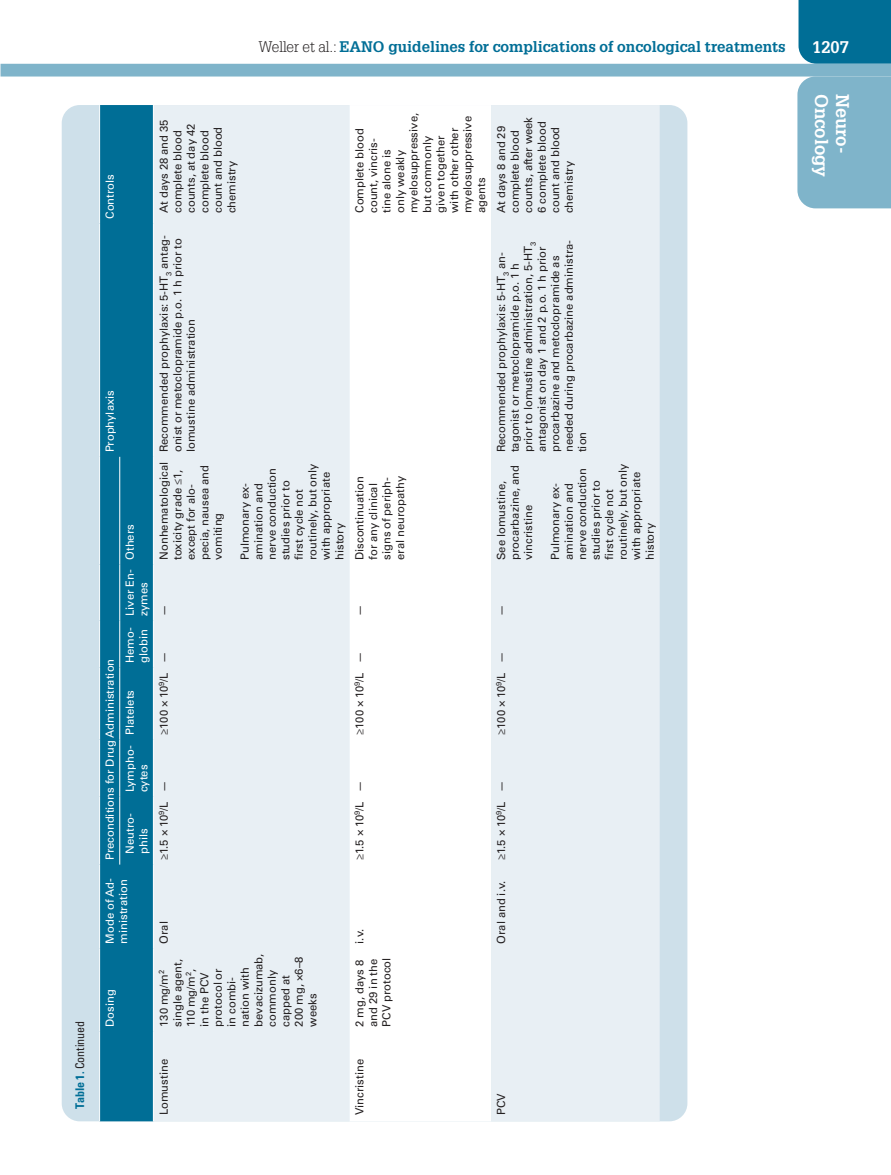
<style>
.page{position:relative;width:891px;height:1175px;background:#fff}
.page>*{position:absolute;margin:0;border:0;box-sizing:border-box;transform-origin:0 0}
.t1{font:700 18px "Glypha LT Std";color:#fff}
.t2{font:700 16.5px "Glypha LT Std";color:#fff}
.t3{font:700 15px "Glypha LT Std";color:#006e96}
.t4{font:condensed 12px "Univers LT Std";color:#231f20}
.t5{font:11.25px/13.5px "Univers LT Std";color:#231f20}
.t6{font:11.25px/13.5px "Univers LT Std";color:#fff}
.s1{font-weight:700;color:#006e96}
.s2{font-weight:300;color:#231f20}
</style>
<div class="page">
<div style="left:799px;top:0;width:92px;height:64px;background:#006e96"></div>
<div style="left:1px;top:64px;width:890px;height:12px;background:#7fb4ca"></div>
<div style="left:797px;top:76px;width:94px;height:132px;background:#7fb4ca"></div>
<div style="left:62px;top:105px;width:625px;height:1016px;background:#cee0ea;border-radius:18px"></div>
<svg style="left:100px;top:105px;width:53px;height:1016px;background:#036f97"></svg>
<div style="left:154px;top:105px;width:506px;height:1016px;background:#e8eff4"></div>
<div style="left:349px;top:105px;width:142px;height:1016px;background:#fff"></div>
<hr style="left:99px;top:1031px;width:1px;height:90px;background:#fff">
<hr style="left:153px;top:1031px;width:1px;height:90px;background:#fff">
<hr style="left:99px;top:948px;width:1px;height:83px;background:#fff">
<hr style="left:153px;top:948px;width:1px;height:83px;background:#fff">
<hr style="left:99px;top:864px;width:1px;height:84px;background:#fff">
<hr style="left:153px;top:864px;width:1px;height:84px;background:#fff">
<hr style="left:99px;top:796px;width:1px;height:68px;background:#fff">
<hr style="left:99px;top:739px;width:1px;height:57px;background:#fff">
<hr style="left:99px;top:667px;width:1px;height:72px;background:#fff">
<hr style="left:99px;top:620px;width:1px;height:47px;background:#fff">
<hr style="left:99px;top:564px;width:1px;height:56px;background:#fff">
<hr style="left:99px;top:457px;width:1px;height:107px;background:#fff">
<hr style="left:99px;top:223px;width:1px;height:234px;background:#fff">
<hr style="left:153px;top:223px;width:1px;height:234px;background:#fff">
<hr style="left:99px;top:105px;width:1px;height:118px;background:#fff">
<hr style="left:153px;top:105px;width:1px;height:118px;background:#fff">
<hr style="left:119px;top:796px;width:1px;height:68px;background:#fff">
<hr style="left:153px;top:796px;width:1px;height:68px;background:#fff">
<hr style="left:119px;top:739px;width:1px;height:57px;background:#fff">
<hr style="left:153px;top:739px;width:1px;height:57px;background:#fff">
<hr style="left:119px;top:667px;width:1px;height:72px;background:#fff">
<hr style="left:153px;top:667px;width:1px;height:72px;background:#fff">
<hr style="left:119px;top:620px;width:1px;height:47px;background:#fff">
<hr style="left:153px;top:620px;width:1px;height:47px;background:#fff">
<hr style="left:119px;top:564px;width:1px;height:56px;background:#fff">
<hr style="left:153px;top:564px;width:1px;height:56px;background:#fff">
<hr style="left:119px;top:457px;width:1px;height:107px;background:#fff">
<hr style="left:153px;top:457px;width:1px;height:107px;background:#fff">
<p class="t4" style="left:72px;top:1108px;width:89px;rotate:-90deg"><span class="s1">Table 1.</span> Continued</p>
<p class="t6" style="left:103px;top:219px;width:46px;rotate:-90deg">Controls</p>
<p class="t6" style="left:103px;top:452px;width:64px;rotate:-90deg">Prophylaxis</p>
<p class="t6" style="left:103px;top:860px;width:203px;rotate:-90deg">Preconditions for Drug Administration</p>
<p class="t6" style="left:123px;top:560px;width:37px;rotate:-90deg">Others</p>
<p class="t6" style="left:123px;top:616px;width:48px;rotate:-90deg">Liver En&shy;zymes</p>
<p class="t6" style="left:123px;top:663px;width:37px;rotate:-90deg">Hemo&shy;globin</p>
<p class="t6" style="left:123px;top:735px;width:47px;rotate:-90deg">Platelets</p>
<p class="t6" style="left:123px;top:792px;width:48px;rotate:-90deg">Lympho&shy;cytes</p>
<p class="t6" style="left:123px;top:854px;width:42px;rotate:-90deg">Neutro&shy;phils</p>
<p class="t6" style="left:103px;top:943px;width:67px;rotate:-90deg">Mode of Ad&shy;ministration</p>
<p class="t6" style="left:103px;top:1026px;width:39px;rotate:-90deg">Dosing</p>
<p class="t5" style="left:157px;top:213px;width:95px;rotate:-90deg">At days 28 and 35 complete blood counts, at day 42 complete blood count and blood chemistry</p>
<p class="t5" style="left:157px;top:452px;width:219px;rotate:-90deg">Recommended prophylaxis: 5-HT<sub>3</sub> antag&shy;onist or metoclopramide p.o. 1 h prior to lomustine administration</p>
<h3 class="t3" style="left:259px;top:37px;width:528px"><span class="s2">Weller et al.:</span> EANO guidelines for complications of oncological treatments</h3>
<h2 class="t2" style="left:812px;top:37px;width:38px">1207</h2>
<h1 class="t1" style="left:833px;top:94px;width:85px;rotate:90deg">Oncology</h1>
<h1 class="t1" style="left:854px;top:94px;width:61px;rotate:90deg">Neuro-</h1>
<p class="t5" style="left:353px;top:213px;width:102px;rotate:-90deg">Complete blood count, vincris-<br>tine alone is<br>only weakly myelosuppressive, but commonly given together with other other myelosuppressive agents</p>
<p class="t5" style="left:495px;top:213px;width:97px;rotate:-90deg">At days 8 and 29 complete blood counts, after week<br>6 complete blood count and blood chemistry</p>
<p class="t5" style="left:495px;top:452px;width:214px;rotate:-90deg">Recommended prophylaxis: 5-HT<sub>3</sub> an&shy;tagonist or metoclopramide p.o. 1 h prior to lomustine administration, 5-HT<sub>3 </sub>antagonist on day 1 and 2 p.o. 1 h prior procarbazine and metoclopramide as needed during procarbazine administra&shy;tion</p>
<p class="t5" style="left:157px;top:560px;width:100px;rotate:-90deg">Nonhematological toxicity grade ≤1, except for alo&shy;pecia, nausea and vomiting</p>
<p class="t5" style="left:238px;top:560px;width:98px;rotate:-90deg">Pulmonary ex&shy;amination and nerve conduction studies prior to first cycle not routinely, but only with appropriate history</p>
<p class="t5" style="left:353px;top:560px;width:85px;rotate:-90deg">Discontinuation for any clinical signs of periph&shy;eral neuropathy</p>
<p class="t5" style="left:157px;top:616px;width:13px;rotate:-90deg">—</p>
<p class="t5" style="left:157px;top:735px;width:85px;rotate:-90deg">≥100 × 10<sup>9</sup>/L —</p>
<p class="t5" style="left:353px;top:616px;width:13px;rotate:-90deg">—</p>
<p class="t5" style="left:353px;top:735px;width:85px;rotate:-90deg">≥100 × 10<sup>9</sup>/L —</p>
<p class="t5" style="left:157px;top:860px;width:81px;rotate:-90deg">≥1.5 × 10<sup>9</sup>/L —</p>
<p class="t5" style="left:353px;top:860px;width:81px;rotate:-90deg">≥1.5 × 10<sup>9</sup>/L —</p>
<p class="t5" style="left:157px;top:943px;width:24px;rotate:-90deg">Oral</p>
<p class="t5" style="left:157px;top:1026px;width:75px;rotate:-90deg">130 mg/m<sup>2 </sup>single agent,<br>110 mg/m<sup>2</sup>,<br>in the PCV protocol or<br>in combi&shy;nation with bevacizumab, commonly capped at<br>200 mg, ×6–8 weeks</p>
<p class="t5" style="left:353px;top:943px;width:16px;rotate:-90deg">i.v.</p>
<p class="t5" style="left:353px;top:1026px;width:71px;rotate:-90deg">2 mg, days 8 and 29 in the<br>PCV protocol</p>
<p class="t5" style="left:495px;top:560px;width:96px;rotate:-90deg">See lomustine, procarbazine, and vincristine</p>
<p class="t5" style="left:549px;top:560px;width:98px;rotate:-90deg">Pulmonary ex&shy;amination and nerve conduction studies prior to first cycle not routinely, but only with appropriate history</p>
<p class="t5" style="left:495px;top:616px;width:13px;rotate:-90deg">—</p>
<p class="t5" style="left:495px;top:735px;width:85px;rotate:-90deg">≥100 × 10<sup>9</sup>/L —</p>
<p class="t5" style="left:495px;top:860px;width:81px;rotate:-90deg">≥1.5 × 10<sup>9</sup>/L —</p>
<p class="t5" style="left:495px;top:943px;width:65px;rotate:-90deg">Oral and i.v.</p>
<p class="t5" style="left:157px;top:1115px;width:58px;rotate:-90deg">Lomustine</p>
<p class="t5" style="left:353px;top:1115px;width:58px;rotate:-90deg">Vincristine</p>
<p class="t5" style="left:495px;top:1115px;width:23px;rotate:-90deg">PCV</p>
</div>
